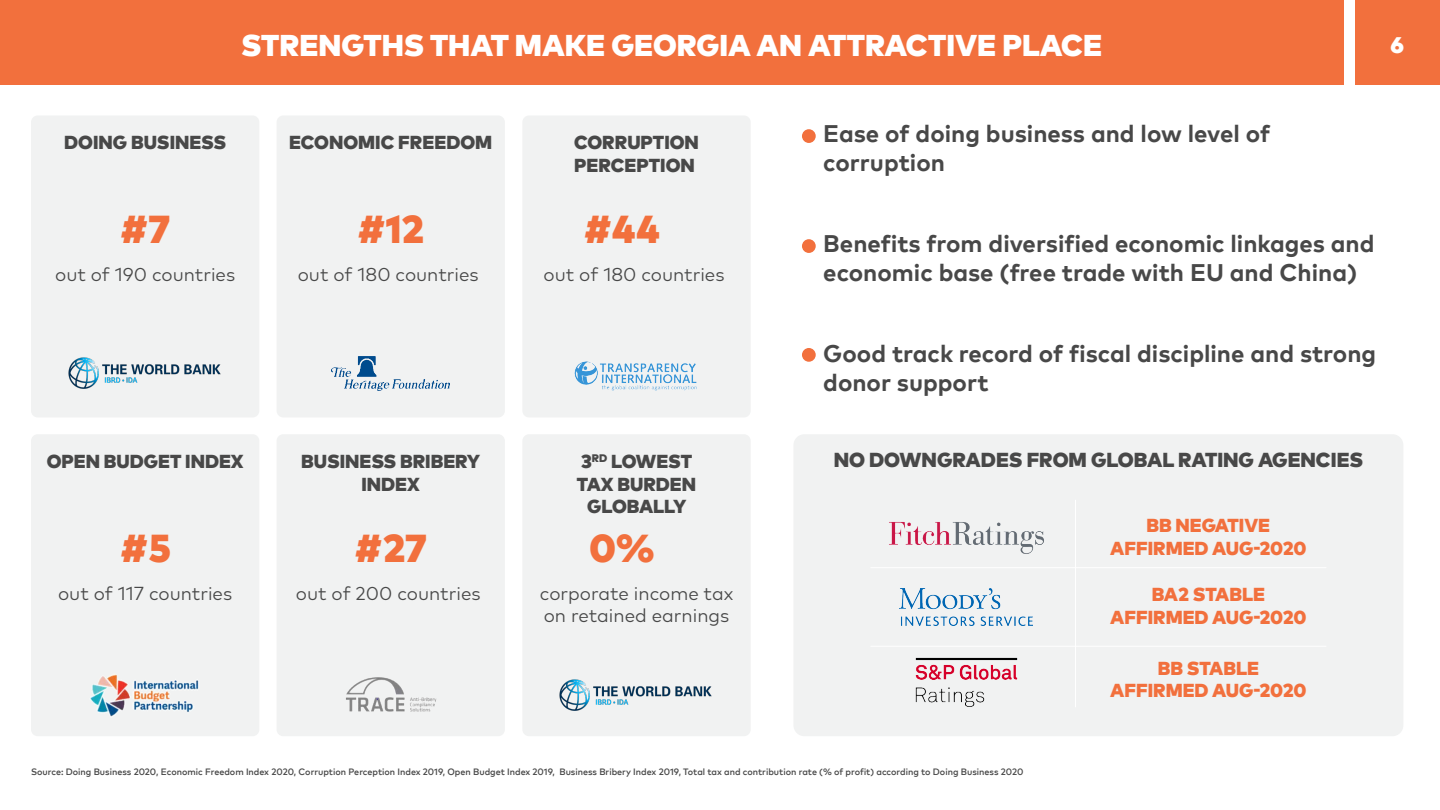
<style>
.page{position:relative;width:1440px;height:810px;background:#fff}
.page>*{position:absolute;margin:0;border:0;box-sizing:border-box;transform-origin:0 0}
.t1{font:900 38.85px "BOG2018";color:#f2703d}
.t2{font:900 30px "BOG2018";color:#fff}
.t3{font:700 24px/28.8px "BOG2018";color:#484848}
.t4{font:900 22.5px "BOG2018";color:#fff}
.t5{font:900 20.17px "BOG2018";color:#484848}
.t6{font:18.75px/22.5px "BOG2018";color:#484848}
.t7{font:900 18.75px/22.5px "BOG2018";color:#484848;text-align:center}
.t8{font:900 18.75px/22.5px "BOG2018";color:#f2703d;text-align:center}
.t9{font:600 9px "BOG2018";color:#484848}
</style>
<div class="page">
<div style="left:522px;top:434px;width:229px;height:302px;background:#f1f2f2;border-radius:7px"></div>
<div style="left:793px;top:434px;width:610px;height:302px;background:#f1f2f2;border-radius:11px"></div>
<div style="left:0;top:0;width:1343px;height:85px;background:#f2703d"></div>
<div style="left:1355px;top:0;width:85px;height:85px;background:#f2703d"></div>
<div style="left:31px;top:115px;width:228px;height:302px;background:#f1f2f2;border-radius:7px"></div>
<div style="left:277px;top:115px;width:228px;height:302px;background:#f1f2f2;border-radius:7px"></div>
<div style="left:522px;top:115px;width:229px;height:302px;background:#f1f2f2;border-radius:7px"></div>
<div style="left:802px;top:129px;width:14px;height:14px;background:#f2703d;border-radius:50%"></div>
<div style="left:802px;top:239px;width:14px;height:14px;background:#f2703d;border-radius:50%"></div>
<div style="left:802px;top:348px;width:14px;height:14px;background:#f2703d;border-radius:50%"></div>
<img style="left:68px;top:357px;width:153px;height:32px">
<img style="left:559px;top:679px;width:153px;height:32px">
<img style="left:332px;top:356px;width:118px;height:35px">
<img style="left:574px;top:361px;width:123px;height:30px">
<div style="left:31px;top:434px;width:228px;height:302px;background:#f1f2f2;border-radius:7px"></div>
<div style="left:277px;top:434px;width:228px;height:302px;background:#f1f2f2;border-radius:7px"></div>
<img style="left:90px;top:674px;width:109px;height:43px">
<img style="left:346px;top:677px;width:91px;height:35px">
<img style="left:889px;top:522px;width:155px;height:32px">
<img style="left:900px;top:588px;width:133px;height:38px">
<img style="left:915px;top:657px;width:103px;height:50px">
<hr style="left:1075px;top:500px;width:1px;height:207px;background:#fff">
<hr style="left:870px;top:567px;width:456px;height:1px;background:#fff">
<hr style="left:870px;top:646px;width:456px;height:1px;background:#fff">
<h2 class="t2" style="left:241px;top:23px;width:863px">STRENGTHS THAT MAKE GEORGIA AN ATTRACTIVE PLACE</h2>
<h3 class="t4" style="left:1391px;top:28px;width:15px">6</h3>
<h3 class="t7" style="left:64px;top:130px;width:163px">DOING BUSINESS</h3>
<h3 class="t7" style="left:289px;top:130px;width:205px">ECONOMIC FREEDOM</h3>
<h3 class="t7" style="left:574px;top:130px;width:126px;text-align:left">CORRUPTION<br>PERCEPTION</h3>
<h3 class="t3" style="left:823px;top:118px;width:449px">Ease of doing business and low level of corruption</h3>
<h1 class="t1" style="left:120px;top:201px;width:51px">#7</h1>
<h3 class="t6" style="left:55px;top:262px;width:182px">out of 190 countries</h3>
<h1 class="t1" style="left:358px;top:201px;width:68px">#12</h1>
<h1 class="t1" style="left:584px;top:201px;width:77px">#44</h1>
<h3 class="t6" style="left:298px;top:262px;width:183px">out of 180 countries</h3>
<h3 class="t6" style="left:544px;top:262px;width:183px">out of 180 countries</h3>
<h3 class="t3" style="left:823px;top:227px;width:553px">Benefits from diversified economic linkages and economic base (free trade with EU and China)</h3>
<h3 class="t3" style="left:823px;top:337px;width:554px">Good track record of fiscal discipline and strong donor support</h3>
<h3 class="t7" style="left:47px;top:449px;width:198px">OPEN BUDGET INDEX</h3>
<h3 class="t7" style="left:301px;top:449px;width:181px">BUSINESS BRIBERY<br>INDEX</h3>
<h3 class="t7" style="left:577px;top:449px;width:121px">3<sup>RD</sup> LOWEST<br>TAX BURDEN<br>GLOBALLY</h3>
<h3 class="t5" style="left:834px;top:445px;width:531px">NO DOWNGRADES FROM GLOBAL RATING AGENCIES</h3>
<h1 class="t1" style="left:120px;top:519px;width:52px">#5</h1>
<h3 class="t6" style="left:58px;top:581px;width:176px">out of 117 countries</h3>
<h1 class="t1" style="left:355px;top:519px;width:74px">#27</h1>
<h1 class="t1" style="left:589px;top:519px;width:67px">0%</h1>
<h3 class="t6" style="left:296px;top:581px;width:186px">out of 200 countries</h3>
<h3 class="t6" style="left:540px;top:581px;width:195px">corporate income tax on retained earnings</h3>
<h3 class="t8" style="left:1110px;top:513px;width:198px">BB NEGATIVE<br>AFFIRMED AUG-2020</h3>
<h3 class="t8" style="left:1110px;top:582px;width:198px">BA2 STABLE<br>AFFIRMED AUG-2020</h3>
<h3 class="t8" style="left:1110px;top:655px;width:198px">BB STABLE<br>AFFIRMED AUG-2020</h3>
<p class="t9" style="left:31px;top:766px;width:994px">Source: Doing Business 2020, Economic Freedom Index 2020, Corruption Perception Index 2019, Open Budget Index 2019, Business Bribery Index 2019, Total tax and contribution rate (% of profit) according to Doing Business 2020</p>
</div>
